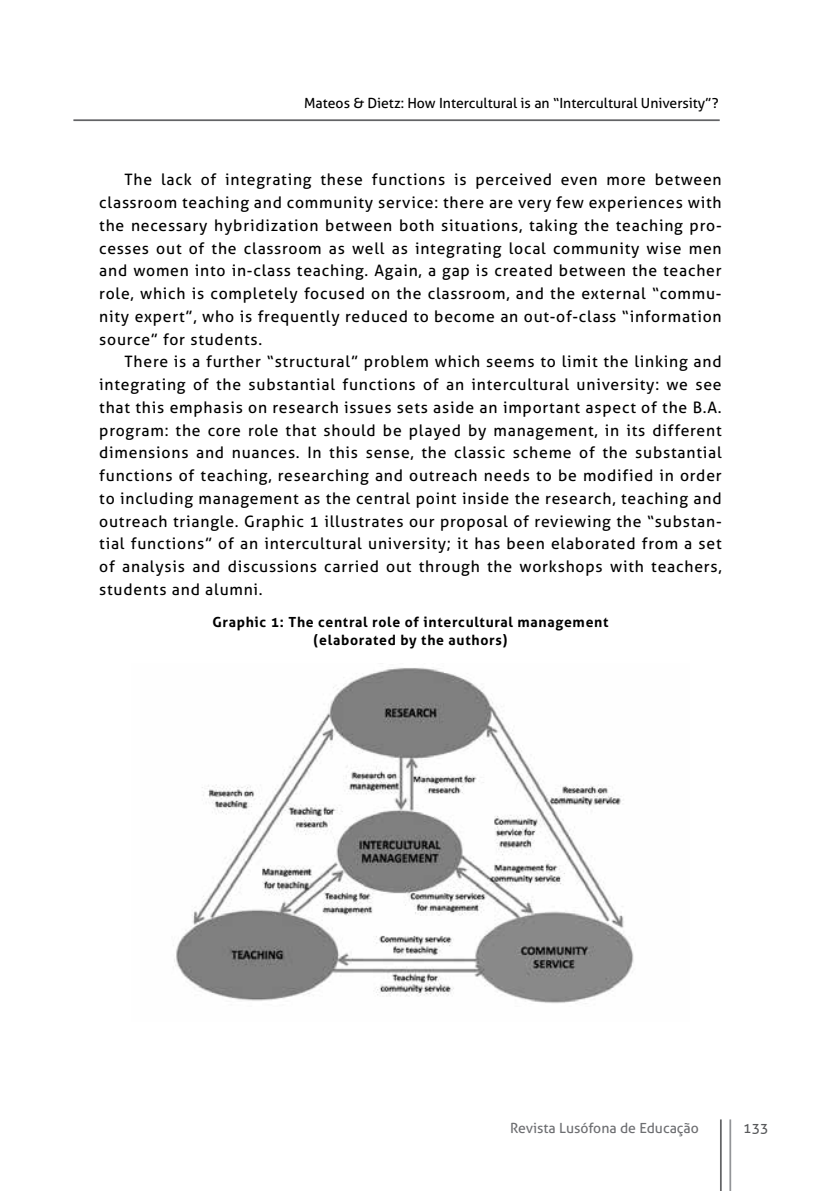
<style>
.page{position:relative;width:819px;height:1191px;background:#fff}
.page>*{position:absolute;margin:0;border:0;box-sizing:border-box;transform-origin:0 0}
.t1{font:15.75px/22.8px "Aller";letter-spacing:.05em;color:#000;text-align:justify}
.t2{font:700 14px/17.5px "Aller";letter-spacing:.05em;color:#000;text-align:center}
.t3{font:14px "Aller";color:#000}
.t4{font:14px "Aller";color:#6d6e71}
.t5{font:14px "Aller";color:#58595b}
</style>
<div class="page">
<hr style="left:729px;top:1119px;width:2px;height:72px;background:#939598">
<hr style="left:720px;top:1119px;width:1px;height:72px;background:#636466">
<hr style="left:73px;top:119px;width:646px;height:2px;background:#636466">
<img style="left:174px;top:668px;width:460px;height:336px">
<p class="t3" style="left:304px;top:94px;width:416px">Mateos &amp; Dietz: How Intercultural is an “Intercultural University”?</p>
<p class="t1" style="left:99px;top:168px;width:624px;text-indent:25px">The lack of integrating these functions is perceived even more between classroom teaching and community service: there are very few experiences with the necessary hybridization between both situations, taking the teaching pro&shy;cesses out of the classroom as well as integrating local community wise men and women into in-class teaching. Again, a gap is created between the teacher role, which is completely focused on the classroom, and the external “commu&shy;nity expert”, who is frequently reduced to become an out-of-class “information source” for students.</p>
<p class="t1" style="left:99px;top:350px;width:624px;text-indent:25px">There is a further “structural” problem which seems to limit the linking and integrating of the substantial functions of an intercultural university: we see that this emphasis on research issues sets aside an important aspect of the B.A. program: the core role that should be played by management, in its different dimensions and nuances. In this sense, the classic scheme of the substantial functions of teaching, researching and outreach needs to be modified in order to including management as the central point inside the research, teaching and outreach triangle. Graphic 1 illustrates our proposal of reviewing the “substan&shy;tial functions” of an intercultural university; it has been elaborated from a set of analysis and discussions carried out through the workshops with teachers, students and alumni.</p>
<p class="t2" style="left:212px;top:613px;width:397px">Graphic 1: The central role of intercultural management (elaborated by the authors)</p>
<p class="t4" style="left:510px;top:1119px;width:190px">Revista Lusófona de Educação</p>
<p class="t5" style="left:743px;top:1120px;width:27px">133</p>
</div>
